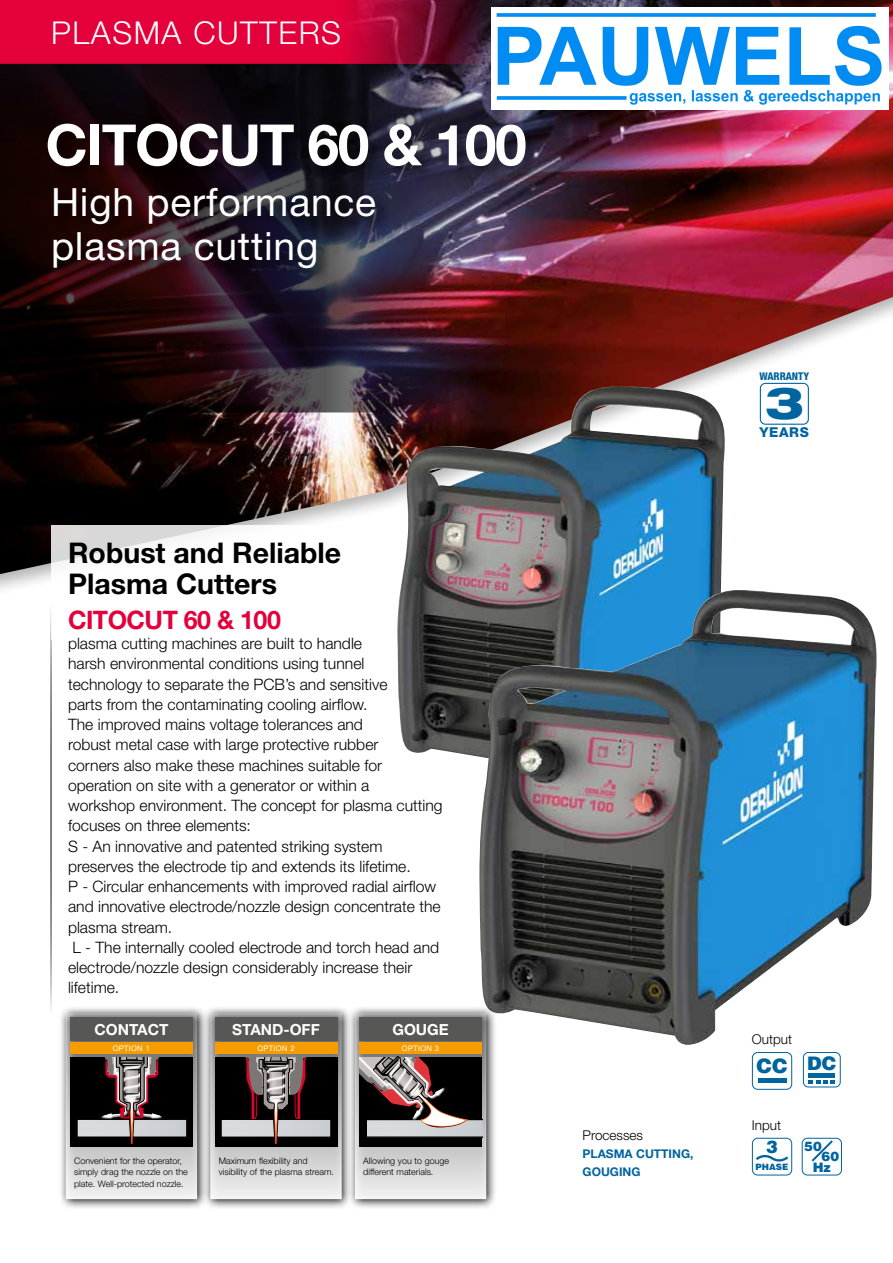
<style>
.page{position:relative;width:893px;height:1263px;background:#fff}
.page>*{position:absolute;margin:0;border:0;box-sizing:border-box;transform-origin:0 0}
.t1{font:700 57px "Helvetica Neue LT Std";letter-spacing:-.025em;color:#fff}
.t2{font:800 expanded 44.25px "Helvetica Neue LT Std";color:#00649e}
.t3{font:39px/43.5px "Helvetica Neue LT Std";letter-spacing:.02em;color:#fff}
.t4{font:300 31.5px "Helvetica Neue LT Std";letter-spacing:.05em;color:#fff}
.t5{font:700 28.5px/31.5px "Helvetica Neue LT Std";color:#000}
.t6{font:700 25.5px "Helvetica Neue LT Std";letter-spacing:-.02em;color:#e4003a}
.t7{font:900 19.95px "Helvetica LT Std";color:#00649e}
.t8{font:900 17.4px "Helvetica LT Std";color:#00649e}
.t9{font:300 15.75px/20.2px "Helvetica Neue LT Std";color:#000}
.t10{font:700 15.3px "Helvetica Neue LT Std";color:#fff}
.t11{font:800 13.65px "Helvetica Neue LT Std";letter-spacing:.04em;color:#00649e}
.t12{font:300 13.5px "Helvetica Neue LT Std";color:#000}
.t13{font:900 13.05px "Helvetica LT Std";color:#00649e}
.t14{font:700 12px/18px "Helvetica Neue LT Std";color:#00649e}
.t15{font:800 condensed 10.65px "Helvetica Neue LT Std";color:#00649e}
.t16{font:300 8.85px/11.6px "Helvetica Neue LT Std";color:#000}
.t17{font:900 8.7px "Helvetica LT Std";color:#00649e}
.t18{font:7.65px "Helvetica Neue LT Std";letter-spacing:.04em;color:#fff}
.s1{font-size:18.6px}
</style>
<div class="page">
<hr style="left:51px;top:604px;width:1px;height:412px;background:#000">
<img style="left:0;top:0;width:893px;height:574px">
<svg style="left:0;top:0;width:489px;height:64px;background:#c60437"></svg>
<img style="left:0;top:64px;width:478px;height:348px">
<div style="left:51px;top:525px;width:404px;height:115px;background:#fff"></div>
<div style="left:47px;top:123px;width:494px;height:59px;background:#000;opacity:.4"></div>
<div style="left:53px;top:188px;width:337px;height:96px;background:#000;opacity:.6"></div>
<div style="left:752px;top:1052px;width:40px;height:38px;border:1px solid #00649e;border-radius:5px"></div>
<div style="left:758px;top:1078px;width:28px;height:5px;background:#00649e"></div>
<div style="left:803px;top:1052px;width:38px;height:35px;border:1px solid #00649e;border-radius:5px"></div>
<hr style="left:809px;top:1073px;width:26px;height:4px;background:#00649e">
<svg style="left:809px;top:1080px;width:26px;height:4px"></svg>
<div style="left:752px;top:1138px;width:40px;height:37px;border:1px solid #00649e;border-radius:5px"></div>
<svg style="left:756px;top:1155px;width:32px;height:6px"></svg>
<div style="left:802px;top:1138px;width:40px;height:37px;border:1px solid #00649e;border-radius:5px"></div>
<svg style="left:812px;top:1140px;width:21px;height:21px"></svg>
<div style="left:760px;top:383px;width:48px;height:41px;background:#fff;border-radius:5px"></div>
<div style="left:760px;top:383px;width:49px;height:42px;border:1px solid #00649e;border-radius:5px"></div>
<img style="left:396px;top:386px;width:329px;height:371px">
<img style="left:478px;top:590px;width:399px;height:455px">
<div style="left:58px;top:1006px;width:150px;height:203px;background:#000;opacity:.94"></div>
<svg style="left:66px;top:1013px;width:131px;height:186px;background:#ccc"></svg>
<div style="left:70px;top:1057px;width:123px;height:90px;background:#000"></div>
<svg style="left:78px;top:1057px;width:108px;height:87px"></svg>
<div style="left:70px;top:1042px;width:123px;height:12px;background:#f59c00"></div>
<div style="left:70px;top:1018px;width:123px;height:23px;background:#575756"></div>
<div style="left:203px;top:1006px;width:149px;height:203px;background:#000;opacity:.94"></div>
<svg style="left:210px;top:1013px;width:132px;height:186px;background:#cbcbcb"></svg>
<div style="left:215px;top:1057px;width:122px;height:90px;background:#000"></div>
<svg style="left:222px;top:1057px;width:108px;height:87px"></svg>
<div style="left:215px;top:1042px;width:122px;height:12px;background:#f59c00"></div>
<div style="left:215px;top:1018px;width:122px;height:23px;background:#575756"></div>
<div style="left:347px;top:1006px;width:150px;height:203px;background:#000;opacity:.94"></div>
<svg style="left:355px;top:1013px;width:131px;height:186px;background:#cdcdcd"></svg>
<div style="left:359px;top:1057px;width:123px;height:90px;background:#000"></div>
<svg style="left:359px;top:1056px;width:123px;height:81px"></svg>
<div style="left:359px;top:1042px;width:123px;height:12px;background:#f59c00"></div>
<div style="left:359px;top:1018px;width:123px;height:23px;background:#575756"></div>
<div style="left:359px;top:1110px;width:7px;height:31px;background:#000"></div>
<img style="left:491px;top:8px;width:397px;height:101px">
<h3 class="t4" style="left:51px;top:13px;width:292px">PLASMA CUTTERS</h3>
<h1 class="t1" style="left:45px;top:110px;width:483px">CITOCUT 60 &amp; 100</h1>
<h3 class="t3" style="left:51px;top:180px;width:327px">High performance plasma cutting</h3>
<h3 class="t5" style="left:68px;top:536px;width:275px">Robust and Reliable<br>Plasma Cutters</h3>
<h3 class="t6" style="left:68px;top:604px;width:214px">CITOCUT 60 &amp; 100</h3>
<p class="t9" style="left:68px;top:633px;width:376px">plasma cutting machines are built to handle<br>harsh environmental conditions using tunnel technology to separate the PCB’s and sensitive<br>parts from the contaminating cooling airflow.<br>The improved mains voltage tolerances and<br>robust metal case with large protective rubber<br>corners also make these machines suitable for operation on site with a generator or within a<br>workshop environment. The concept for plasma cutting focuses on three elements:<br>S - An innovative and patented striking system preserves the electrode tip and extends its lifetime.<br>P - Circular enhancements with improved radial airflow and innovative electrode/nozzle design concentrate the plasma stream.<br>L - The internally cooled electrode and torch head and electrode/nozzle design considerably increase their lifetime.</p>
<p class="t10" style="left:94px;top:1020px;width:75px">CONTACT</p>
<p class="t18" style="left:113px;top:1043px;width:39px">OPTION 1</p>
<p class="t10" style="left:232px;top:1020px;width:89px">STAND-OFF</p>
<p class="t18" style="left:257px;top:1043px;width:39px">OPTION 2</p>
<p class="t10" style="left:392px;top:1020px;width:58px">GOUGE</p>
<p class="t18" style="left:402px;top:1043px;width:39px">OPTION 3</p>
<p class="t16" style="left:74px;top:1155px;width:115px">Convenient for the operator, simply drag the nozzle on the plate. Well-protected nozzle.</p>
<p class="t16" style="left:219px;top:1155px;width:117px">Maximum flexibility and visibility of the plasma stream.</p>
<p class="t16" style="left:363px;top:1155px;width:87px">Allowing you to gouge different materials.</p>
<p class="t12" style="left:583px;top:1127px;width:62px">Processes</p>
<p class="t14" style="left:583px;top:1144px;width:112px">PLASMA CUTTING,<br>GOUGING</p>
<p class="t15" style="left:760px;top:370px;width:51px">WARRANTY</p>
<h2 class="t2" style="left:765px;top:375px;width:41px">3</h2>
<p class="t11" style="left:760px;top:424px;width:51px">YEARS</p>
<p class="t12" style="left:752px;top:1031px;width:42px">Output</p>
<p class="t7" style="left:756px;top:1052px;width:81px">CC <span class="s1">DC</span></p>
<p class="t12" style="left:752px;top:1117px;width:31px">Input</p>
<p class="t17" style="left:756px;top:1162px;width:34px">PHASE</p>
<p class="t8" style="left:766px;top:1135px;width:13px">3</p>
<p class="t13" style="left:804px;top:1138px;width:19px">50</p>
<p class="t13" style="left:822px;top:1148px;width:19px">60</p>
<p class="t13" style="left:813px;top:1159px;width:20px">Hz</p>
</div>
